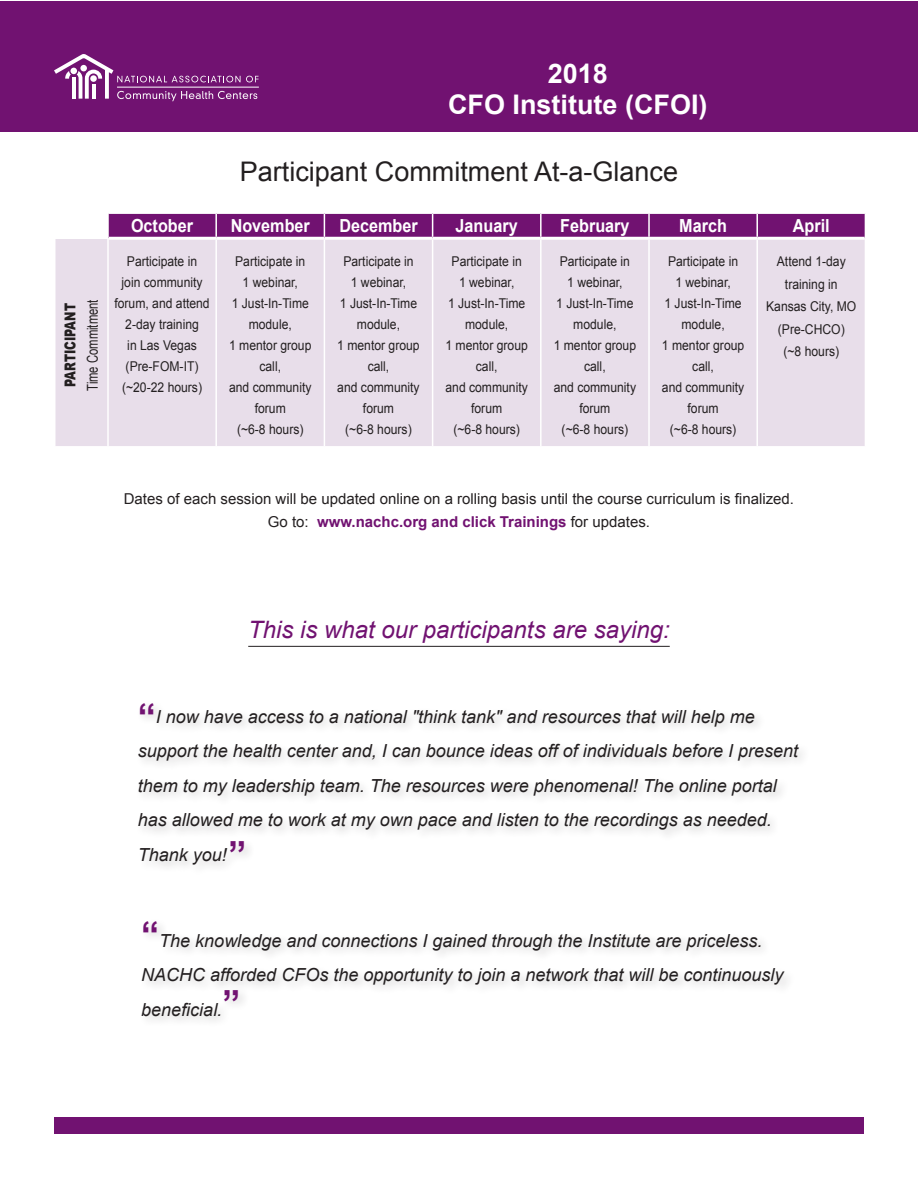
<style>
.page{position:relative;width:918px;height:1188px;background:#fff}
.page>*{position:absolute;margin:0;border:0;box-sizing:border-box;transform-origin:0 0}
.FGMtext{font:27px "Arial";color:#231f20}
.FGMtext-2{font:700 27px/31.5px "Arial";color:#fff;text-align:center}
.CEO_text{font:italic 24px "Arial";color:#711271}
.CEO_text-2{font:italic 18px/34.5px "Arial";color:#231f20}
.CEO_text-3{font:700 18px "Arial";color:#fff;scale:.9 1}
.CEO_text-4{font:15px/22.5px "Arial";color:#231f20;text-align:center}
.CEO_text-5{font:15px "Arial";color:#231f20;scale:.75 1}
.CEO_text-6{font:900 15px "Arial";color:#231f20;scale:.75 1}
.CEO_text-7{font:13.5px/21px "Arial";color:#231f20;text-align:center;scale:.9 1}
.s1{font-weight:700;color:#711271}
.s2{font-weight:700;font-style:normal;font-size:36px;color:#711271}
</style>
<div class="page">
<div style="left:54px;top:1118px;width:810px;height:16px;background:#711271"></div>
<div style="left:0;top:1px;width:918px;height:130px;background:#711271"></div>
<svg style="left:54px;top:54px;width:204px;height:47px"></svg>
<hr style="left:117px;top:87px;width:142px;height:1px;background:#fff">
<div style="left:56px;top:239px;width:809px;height:207px;background:#e8deea"></div>
<svg style="left:108px;top:213px;width:757px;height:25px;background:#792079"></svg>
<hr style="left:109px;top:237px;width:107px;height:3px;background:#fff">
<hr style="left:216px;top:237px;width:108px;height:3px;background:#fff">
<hr style="left:324px;top:237px;width:109px;height:3px;background:#fff">
<hr style="left:433px;top:237px;width:108px;height:3px;background:#fff">
<hr style="left:541px;top:237px;width:108px;height:3px;background:#fff">
<hr style="left:649px;top:237px;width:108px;height:3px;background:#fff">
<hr style="left:757px;top:237px;width:108px;height:3px;background:#fff">
<hr style="left:215px;top:240px;width:2px;height:206px;background:#fff">
<hr style="left:324px;top:240px;width:1px;height:206px;background:#fff">
<hr style="left:432px;top:240px;width:1px;height:206px;background:#fff">
<hr style="left:540px;top:240px;width:2px;height:206px;background:#fff">
<hr style="left:648px;top:240px;width:2px;height:206px;background:#fff">
<hr style="left:756px;top:240px;width:2px;height:206px;background:#fff">
<hr style="left:107px;top:239px;width:2px;height:207px;background:#fff">
<hr style="left:248px;top:646px;width:422px;height:1px;background:#231f20">
<div style="left:135px;top:700px;width:676px;height:177px;background:#231f20;opacity:.2"></div>
<div style="left:139px;top:918px;width:657px;height:110px;background:#231f20;opacity:.2"></div>
<p class="FGMtext-2" style="left:448px;top:58px;width:261px">2018<br>CFO Institute (CFOI)</p>
<p class="CEO_text-6" style="left:59px;top:387px;width:113px;rotate:-90deg">PARTICIPANT</p>
<p class="CEO_text-5" style="left:83px;top:391px;width:123px;rotate:-90deg">Time Commitment</p>
<p class="FGMtext" style="left:240px;top:154px;width:440px">Participant Commitment At-a-Glance</p>
<p class="CEO_text-3" style="left:131px;top:214px;width:71px">October</p>
<p class="CEO_text-3" style="left:231px;top:214px;width:90px">November</p>
<p class="CEO_text-3" style="left:339px;top:214px;width:89px">December</p>
<p class="CEO_text-3" style="left:456px;top:214px;width:71px">January</p>
<p class="CEO_text-3" style="left:560px;top:214px;width:79px">February</p>
<p class="CEO_text-3" style="left:679px;top:214px;width:55px">March</p>
<p class="CEO_text-3" style="left:793px;top:214px;width:43px">April</p>
<p class="CEO_text-7" style="left:114px;top:251px;width:107px">Participate in<br>join community forum, and attend<br>2-day training<br>in Las Vegas (Pre-FOM-IT) (~20-22 hours)</p>
<p class="CEO_text-7" style="left:229px;top:251px;width:93px">Participate in<br>1 webinar,<br>1 Just-In-Time module,<br>1 mentor group call,<br>and community forum<br>(~6-8 hours)</p>
<p class="CEO_text-7" style="left:337px;top:251px;width:93px">Participate in<br>1 webinar,<br>1 Just-In-Time module,<br>1 mentor group call,<br>and community forum<br>(~6-8 hours)</p>
<p class="CEO_text-7" style="left:446px;top:251px;width:93px">Participate in<br>1 webinar,<br>1 Just-In-Time module,<br>1 mentor group call,<br>and community forum<br>(~6-8 hours)</p>
<p class="CEO_text-7" style="left:554px;top:251px;width:93px">Participate in<br>1 webinar,<br>1 Just-In-Time module,<br>1 mentor group call,<br>and community forum<br>(~6-8 hours)</p>
<p class="CEO_text-7" style="left:662px;top:251px;width:93px">Participate in<br>1 webinar,<br>1 Just-In-Time module,<br>1 mentor group call,<br>and community forum<br>(~6-8 hours)</p>
<p class="CEO_text-7" style="left:766px;top:250px;width:102px;line-height:22.5px">Attend 1-day training in<br>Kansas City, MO (Pre-CHCO)<br>(~8 hours)</p>
<p class="CEO_text-4" style="left:124px;top:488px;width:672px">Dates of each session will be updated online on a rolling basis until the course curriculum is finalized.<br>Go to: <span class="s1">www.nachc.org and click Trainings</span> for updates.</p>
<p class="CEO_text" style="left:248px;top:615px;width:423px">This is what our participants are saying:</p>
<p class="CEO_text-2" style="left:138px;top:700px;width:662px"><span class="s2">“</span>I now have access to a national "think tank" and resources that will help me support the health center and, I can bounce ideas off of individuals before I present them to my leadership team. The resources were phenomenal! The online portal has allowed me to work at my own pace and listen to the recordings as needed.<br>Thank you!<span class="s2">”</span></p>
<p class="CEO_text-2" style="left:141px;top:923px;width:644px"><span class="s2">“</span>The knowledge and connections I gained through the Institute are priceless.<br>NACHC afforded CFOs the opportunity to join a network that will be continuously beneficial.<span class="s2">”</span></p>
</div>
